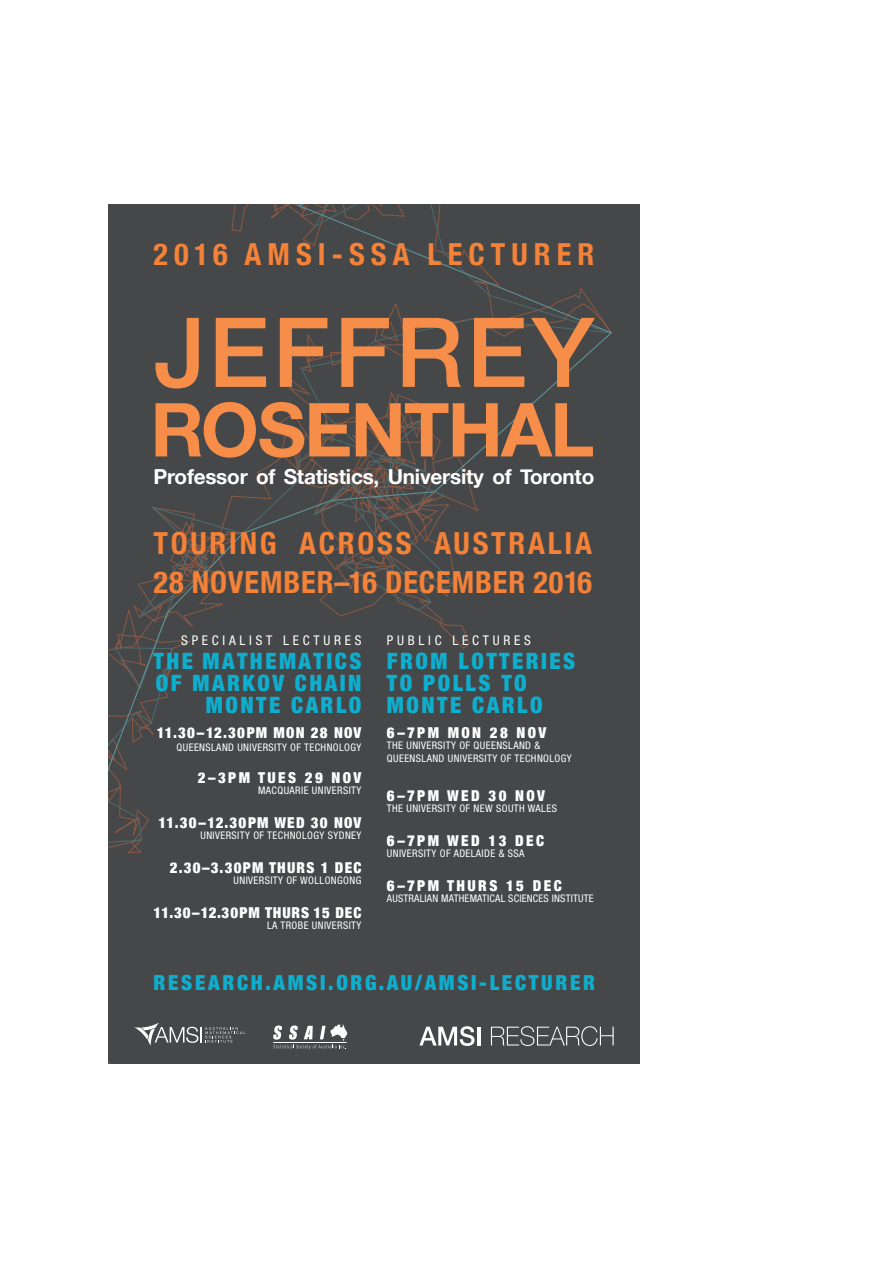
<style>
.page{position:relative;width:893px;height:1263px;background:#fff}
.page>*{position:absolute;margin:0;border:0;box-sizing:border-box;transform-origin:0 0}
.t1{font:500 96.6px "Helvetica Neue";letter-spacing:.04em;color:#f68d49}
.t2{font:700 74.55px "Helvetica Neue";letter-spacing:-.025em;color:#f68d49}
.t3{font:700 condensed 30.3px "Helvetica Neue";letter-spacing:.03em;color:#f48238}
.t4{font:700 condensed 30.3px "Helvetica Neue";letter-spacing:.09em;color:#f48238}
.t5{font:700 condensed 30.3px "Helvetica Neue";letter-spacing:.2em;color:#f48238}
.t6{font:900 condensed 22.5px/21.9px "Helvetica Neue";letter-spacing:.11em;color:#0eaece;text-align:right}
.t7{font:700 20.7px "Helvetica Neue";letter-spacing:-.01em;color:#fff}
.t8{font:900 condensed 20.7px "Helvetica Neue";letter-spacing:.13em;color:#0eaece}
.t9{font:900 condensed 15px "Helvetica Neue";letter-spacing:.16em;color:#fff}
.t10{font:900 condensed 15px "Helvetica Neue";letter-spacing:.08em;color:#fff}
.t11{font:900 condensed 15px "Helvetica Neue";letter-spacing:.06em;color:#fff}
.t12{font:condensed 13.35px "Helvetica Neue LT Pro";letter-spacing:.28em;color:#fff}
.t13{font:condensed 10.5px/12.8px "Helvetica Neue LT Pro";letter-spacing:.04em;color:#fff}
.t14{font:condensed 10.5px "Helvetica Neue LT Pro";letter-spacing:.02em;color:#fff}
</style>
<div class="page">
<div style="left:108px;top:204px;width:532px;height:859px;background:#464748"></div>
<svg style="left:419px;top:1026px;width:55px;height:20px"></svg>
<hr style="left:477px;top:1027px;width:3px;height:18px;background:#fff">
<svg style="left:491px;top:1026px;width:123px;height:20px"></svg>
<svg style="left:134px;top:1023px;width:111px;height:22px"></svg>
<svg style="left:273px;top:1024px;width:74px;height:25px"></svg>
<hr style="left:273px;top:1042px;width:74px;height:1px;background:#fff">
<p class="t5" style="left:154px;top:229px;width:442px">2016 AMSI-SSA LECTURER</p>
<p class="t1" style="left:154px;top:275px;width:442px">JEFFREY</p>
<p class="t2" style="left:150px;top:371px;width:445px">ROSENTHAL</p>
<p class="t7" style="left:154px;top:460px;width:442px">Professor of Statistics, University of Toronto</p>
<p class="t4" style="left:154px;top:518px;width:440px">TOURING ACROSS AUSTRALIA</p>
<p class="t3" style="left:154px;top:557px;width:440px">28 NOVEMBER–16 DECEMBER 2016</p>
<p class="t12" style="left:181px;top:633px;width:182px">SPECIALIST LECTURES</p>
<p class="t6" style="left:154px;top:649px;width:209px">THE MATHEMATICS<br>OF MARKOV CHAIN<br>MONTE CARLO</p>
<p class="t10" style="left:157px;top:720px;width:206px">11.30–12.30PM MON 28 NOV</p>
<p class="t13" style="left:177px;top:740px;width:186px">QUEENSLAND UNIVERSITY OF TECHNOLOGY</p>
<p class="t9" style="left:198px;top:765px;width:165px">2–3PM TUES 29 NOV</p>
<p class="t13" style="left:258px;top:784px;width:105px">MACQUARIE UNIVERSITY</p>
<p class="t10" style="left:158px;top:810px;width:205px">11.30–12.30PM WED 30 NOV</p>
<p class="t13" style="left:200px;top:829px;width:162px">UNIVERSITY OF TECHNOLOGY SYDNEY</p>
<p class="t10" style="left:170px;top:855px;width:193px">2.30–3.30PM THURS 1 DEC</p>
<p class="t13" style="left:234px;top:874px;width:129px">UNIVERSITY OF WOLLONGONG</p>
<p class="t11" style="left:154px;top:900px;width:209px">11.30–12.30PM THURS 15 DEC</p>
<p class="t13" style="left:267px;top:919px;width:96px">LA TROBE UNIVERSITY</p>
<p class="t12" style="left:387px;top:633px;width:145px">PUBLIC LECTURES</p>
<p class="t6" style="left:387px;top:649px;width:190px;text-align:left">FROM LOTTERIES<br>TO POLLS TO<br>MONTE CARLO</p>
<p class="t9" style="left:387px;top:720px;width:161px">6–7PM MON 28 NOV</p>
<p class="t13" style="left:387px;top:739px;width:186px">THE UNIVERSITY OF QUEENSLAND &amp;<br>QUEENSLAND UNIVERSITY OF TECHNOLOGY</p>
<p class="t9" style="left:387px;top:783px;width:160px">6–7PM WED 30 NOV</p>
<p class="t13" style="left:387px;top:802px;width:171px">THE UNIVERSITY OF NEW SOUTH WALES</p>
<p class="t9" style="left:387px;top:828px;width:159px">6–7PM WED 13 DEC</p>
<p class="t13" style="left:387px;top:847px;width:139px">UNIVERSITY OF ADELAIDE &amp; SSA</p>
<p class="t9" style="left:387px;top:873px;width:176px">6–7PM THURS 15 DEC</p>
<p class="t14" style="left:387px;top:892px;width:208px">AUSTRALIAN MATHEMATICAL SCIENCES INSTITUTE</p>
<p class="t8" style="left:154px;top:966px;width:443px">RESEARCH.AMSI.ORG.AU/AMSI-LECTURER</p>
</div>
